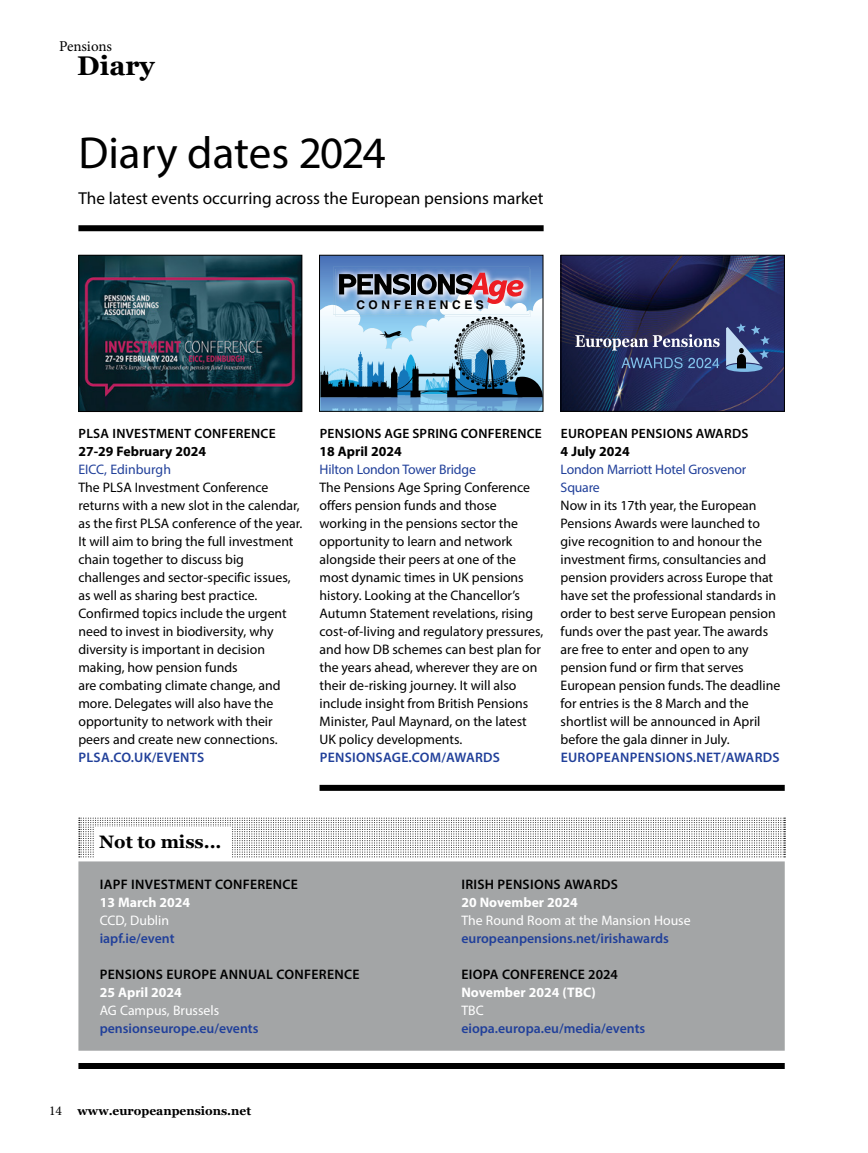
<style>
.page{position:relative;width:868px;height:1153px;background:#fff}
.page>*{position:absolute;margin:0;border:0;box-sizing:border-box;transform-origin:0 0}
.t1{font:45px "Myriad Pro";color:#000}
.t2{font:700 27px "Georgia";color:#000}
.t3{font:700 18px "Georgia";color:#000}
.t4{font:17.25px "Myriad Pro";color:#000}
.t5{font:15px "Minion Pro";letter-spacing:-.01em;color:#000}
.t6{font:13.8px/18px "Myriad Pro";color:#000}
.t7{font:600 13.8px "Myriad Pro";color:#21409a}
.t8{font:600 13.8px "Myriad Pro";letter-spacing:.02em;color:#000}
.t9{font:13.8px/18px "Myriad Pro";letter-spacing:-.015em;color:#21409a}
.t10{font:600 13.8px "Myriad Pro";letter-spacing:.02em;color:#21409a}
.t11{font:13.8px "Myriad Pro";color:#fff}
.t12{font:700 13.8px "Myriad Pro";color:#fff}
.t13{font:700 13.8px "Myriad Pro";color:#000}
.t14{font:600 13.5px "Myriad Pro";letter-spacing:.02em;color:#000}
.t15{font:700 12px "Georgia";color:#000}
.t16{font:700 12px "Helvetica";letter-spacing:.3em;color:#000}
.s1{font-family:"Minion Pro";font-weight:400;font-size:13.5px}
</style>
<div class="page">
<img style="left:80px;top:257px;width:220px;height:153px">
<div style="left:78px;top:255px;width:224px;height:157px;border:1px solid #000"></div>
<div style="left:78px;top:225px;width:465px;height:6px;background:#000"></div>
<div style="left:319px;top:784px;width:465px;height:6px;background:#000"></div>
<div style="left:78px;top:1062px;width:706px;height:6px;background:#000"></div>
<div style="left:78px;top:861px;width:706px;height:189px;background:#a3a5a6"></div>
<svg style="left:79px;top:817px;width:706px;height:40px"></svg>
<div style="left:94px;top:826px;width:136px;height:34px;background:#fff"></div>
<img style="left:562px;top:257px;width:220px;height:152px">
<div style="left:560px;top:255px;width:224px;height:156px;border:1px solid #000"></div>
<svg style="left:319px;top:255px;width:224px;height:156px;background:#7e9ab4"></svg>
<svg style="left:688px;top:358px;width:31px;height:10px"></svg>
<svg style="left:621px;top:357px;width:61px;height:11px"></svg>
<svg style="left:575px;top:334px;width:144px;height:16px;background:#636687"></svg>
<div style="left:726px;top:363px;width:36px;height:9px;background:#80bee8;border-radius:50%"></div>
<svg style="left:726px;top:323px;width:43px;height:45px;background:#5a6e9b"></svg>
<p class="t5" style="left:59px;top:36px;width:55px">Pensions</p>
<h2 class="t2" style="left:77px;top:48px;width:79px">Diary</h2>
<h1 class="t1" style="left:78px;top:125px;width:309px">Diary dates 2024</h1>
<p class="t4" style="left:78px;top:187px;width:466px">The latest events occurring across the European pensions market</p>
<p class="t16" style="left:356px;top:297px;width:129px">CONFERENCES</p>
<p class="t14" style="left:79px;top:425px;width:198px">PLSA INVESTMENT CONFERENCE</p>
<p class="t13" style="left:78px;top:442px;width:129px">27-29 February 2024</p>
<p class="t9" style="left:78px;top:460px;width:94px">EICC, Edinburgh</p>
<p class="t6" style="left:78px;top:478px;width:225px">The PLSA Investment Conference returns with a new slot in the calendar, as the first PLSA conference of the year.<br>It will aim to bring the full investment chain together to discuss big challenges and sector-specific issues, as well as sharing best practice.<br>Confirmed topics include the urgent need to invest in biodiversity, why diversity is important in decision making, how pension funds<br>are combating climate change, and more. Delegates will also have the opportunity to network with their peers and create new connections.</p>
<p class="t10" style="left:79px;top:749px;width:127px">PLSA.CO.UK/EVENTS</p>
<p class="t14" style="left:319px;top:425px;width:224px">PENSIONS AGE SPRING CONFERENCE</p>
<p class="t13" style="left:319px;top:442px;width:84px">18 April 2024</p>
<p class="t9" style="left:319px;top:460px;width:158px">Hilton London Tower Bridge</p>
<p class="t6" style="left:319px;top:478px;width:225px">The Pensions Age Spring Conference offers pension funds and those working in the pensions sector the opportunity to learn and network alongside their peers at one of the most dynamic times in UK pensions history. Looking at the Chancellor’s Autumn Statement revelations, rising cost-of-living and regulatory pressures, and how DB schemes can best plan for the years ahead, wherever they are on their de-risking journey. It will also include insight from British Pensions Minister, Paul Maynard, on the latest UK policy developments.</p>
<p class="t10" style="left:319px;top:749px;width:182px">PENSIONSAGE.COM/AWARDS</p>
<p class="t14" style="left:560px;top:425px;width:189px">EUROPEAN PENSIONS AWARDS</p>
<p class="t13" style="left:560px;top:442px;width:71px">4 July 2024</p>
<p class="t9" style="left:560px;top:460px;width:187px">London Marriott Hotel Grosvenor<br>Square</p>
<p class="t6" style="left:560px;top:496px;width:221px">Now in its 17th year, the European Pensions Awards were launched to give recognition to and honour the investment firms, consultancies and pension providers across Europe that have set the professional standards in order to best serve European pension funds over the past year. The awards are free to enter and open to any pension fund or firm that serves European pension funds. The deadline for entries is the 8 March and the shortlist will be announced in April before the gala dinner in July.</p>
<p class="t10" style="left:560px;top:749px;width:220px">EUROPEANPENSIONS.NET/AWARDS</p>
<h3 class="t3" style="left:99px;top:829px;width:124px">Not to miss...</h3>
<p class="t8" style="left:100px;top:875px;width:200px">IAPF INVESTMENT CONFERENCE</p>
<p class="t12" style="left:100px;top:892px;width:92px">13 March 2024</p>
<p class="t11" style="left:100px;top:911px;width:71px">CCD, Dublin</p>
<p class="t7" style="left:100px;top:929px;width:76px">iapf.ie/event</p>
<p class="t8" style="left:100px;top:965px;width:261px">PENSIONS EUROPE ANNUAL CONFERENCE</p>
<p class="t12" style="left:100px;top:982px;width:84px">25 April 2024</p>
<p class="t11" style="left:100px;top:1001px;width:121px">AG Campus, Brussels</p>
<p class="t7" style="left:100px;top:1019px;width:160px">pensionseurope.eu/events</p>
<p class="t15" style="left:49px;top:1102px;width:203px"><span class="s1">14</span> www.europeanpensions.net</p>
<p class="t8" style="left:461px;top:875px;width:158px">IRISH PENSIONS AWARDS</p>
<p class="t12" style="left:461px;top:892px;width:118px">20 November 2024</p>
<p class="t11" style="left:461px;top:911px;width:231px">The Round Room at the Mansion House</p>
<p class="t7" style="left:461px;top:929px;width:209px">europeanpensions.net/irishawards</p>
<p class="t8" style="left:461px;top:965px;width:158px">EIOPA CONFERENCE 2024</p>
<p class="t12" style="left:461px;top:982px;width:136px">November 2024 (TBC)</p>
<p class="t11" style="left:461px;top:1001px;width:24px">TBC</p>
<p class="t7" style="left:461px;top:1019px;width:185px">eiopa.europa.eu/media/events</p>
</div>
